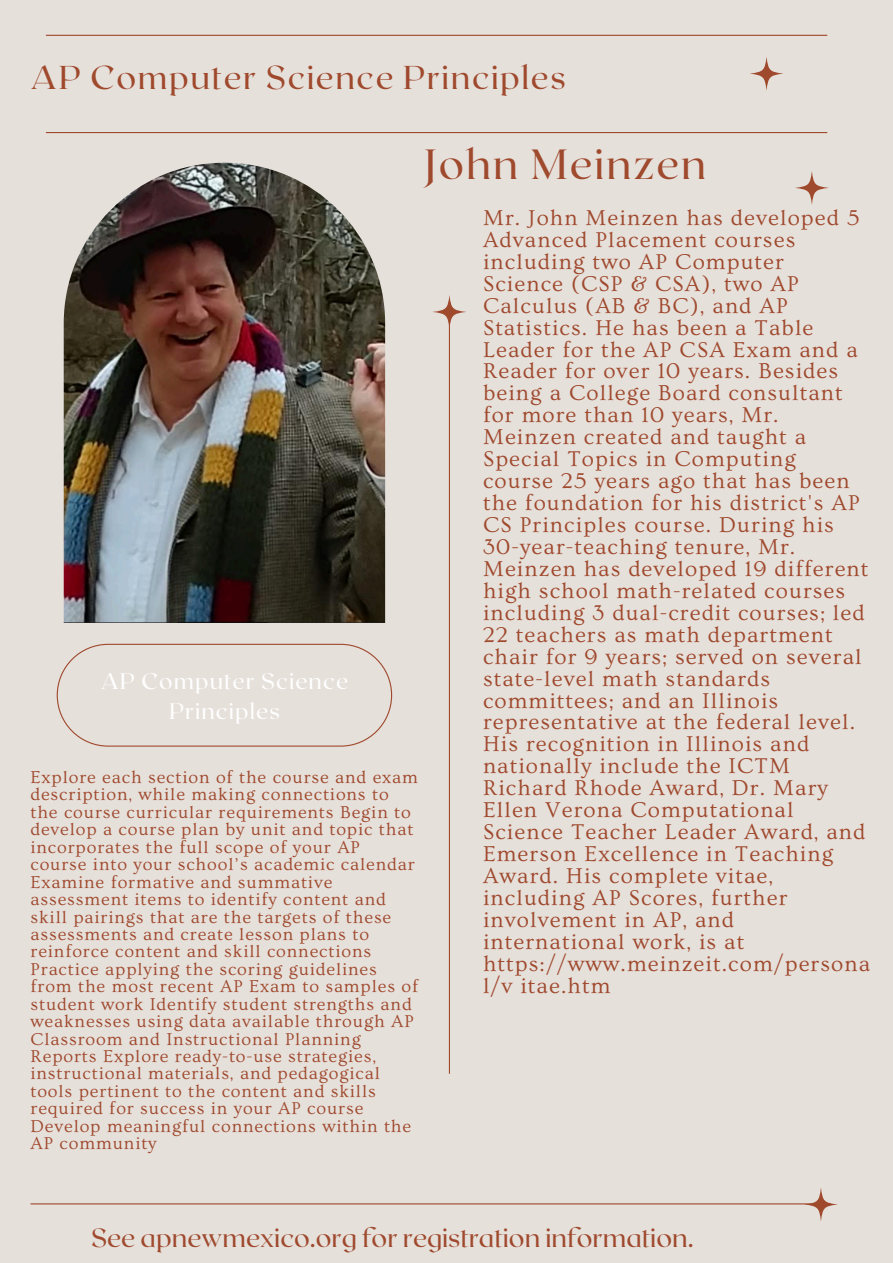
<style>
.page{position:relative;width:893px;height:1263px;background:#e6e0db}
.page>*{position:absolute;margin:0;border:0;box-sizing:border-box;transform-origin:0 0}
.t1{font:42.15px "Roxborough CF";letter-spacing:.05em;color:#9f492d}
.t2{font:33px "Roxborough CF";letter-spacing:.05em;color:#9f492d}
.t3{font:26.25px "Roxborough CF";color:#9f492d}
.t4{font:22.5px/21.9px "Ovo";letter-spacing:.05em;color:#9f492d}
.t5{font:22.5px/29.8px "Roxborough CF";letter-spacing:.05em;color:#fff;text-align:center}
.t6{font:18px/17.4px "Ovo";letter-spacing:.05em;color:#9f492d}
</style>
<div class="page">
<hr style="left:46px;top:35px;width:781px;height:1px;background:#9f492d">
<hr style="left:46px;top:132px;width:781px;height:1px;background:#9f492d">
<hr style="left:449px;top:312px;width:1px;height:762px;background:#9f492d">
<hr style="left:30px;top:1203px;width:782px;height:1px;background:#9f492d">
<svg style="left:750px;top:57px;width:33px;height:34px"></svg>
<svg style="left:433px;top:295px;width:33px;height:34px"></svg>
<img style="left:64px;top:163px;width:321px;height:460px">
<svg style="left:57px;top:644px;width:335px;height:103px"></svg>
<svg style="left:795px;top:171px;width:34px;height:34px"></svg>
<svg style="left:804px;top:1188px;width:34px;height:33px"></svg>
<h4 class="t2" style="left:30px;top:56px;width:536px">AP Computer Science Principles</h4>
<p class="t1" style="left:424px;top:137px;width:284px">John Meinzen</p>
<p class="t5" style="left:101px;top:665px;width:249px">AP Computer Science<br>Principles</p>
<p class="t6" style="left:30px;top:769px;width:389px">Explore each section of the course and exam description, while making connections to the course curricular requirements Begin to develop a course plan by unit and topic that incorporates the full scope of your AP course into your school’s academic calendar Examine formative and summative assessment items to identify content and skill pairings that are the targets of these assessments and create lesson plans to reinforce content and skill connections Practice applying the scoring guidelines from the most recent AP Exam to samples of student work Identify student strengths and weaknesses using data available through AP Classroom and Instructional Planning Reports Explore ready-to-use strategies, instructional materials, and pedagogical tools pertinent to the content and skills required for success in your AP course Develop meaningful connections within the AP community</p>
<h1 class="t4" style="left:483px;top:207px;width:388px">Mr. John Meinzen has developed 5<br>Advanced Placement courses including two AP Computer<br>Science (CSP &amp; CSA), two AP<br>Calculus (AB &amp; BC), and AP<br>Statistics. He has been a Table<br>Leader for the AP CSA Exam and a<br>Reader for over 10 years. Besides being a College Board consultant for more than 10 years, Mr.<br>Meinzen created and taught a<br>Special Topics in Computing course 25 years ago that has been the foundation for his district's AP<br>CS Principles course. During his<br>30-year-teaching tenure, Mr.<br>Meinzen has developed 19 different high school math-related courses including 3 dual-credit courses; led<br>22 teachers as math department chair for 9 years; served on several state-level math standards committees; and an Illinois representative at the federal level.<br>His recognition in Illinois and nationally include the ICTM<br>Richard Rhode Award, Dr. Mary<br>Ellen Verona Computational<br>Science Teacher Leader Award, and<br>Emerson Excellence in Teaching<br>Award. His complete vitae, including AP Scores, further involvement in AP, and international work, is at https://www.meinzeit.com/persona l/v itae.htm</h1>
<p class="t3" style="left:91px;top:1221px;width:604px">See apnewmexico.org for registration information.</p>
</div>
